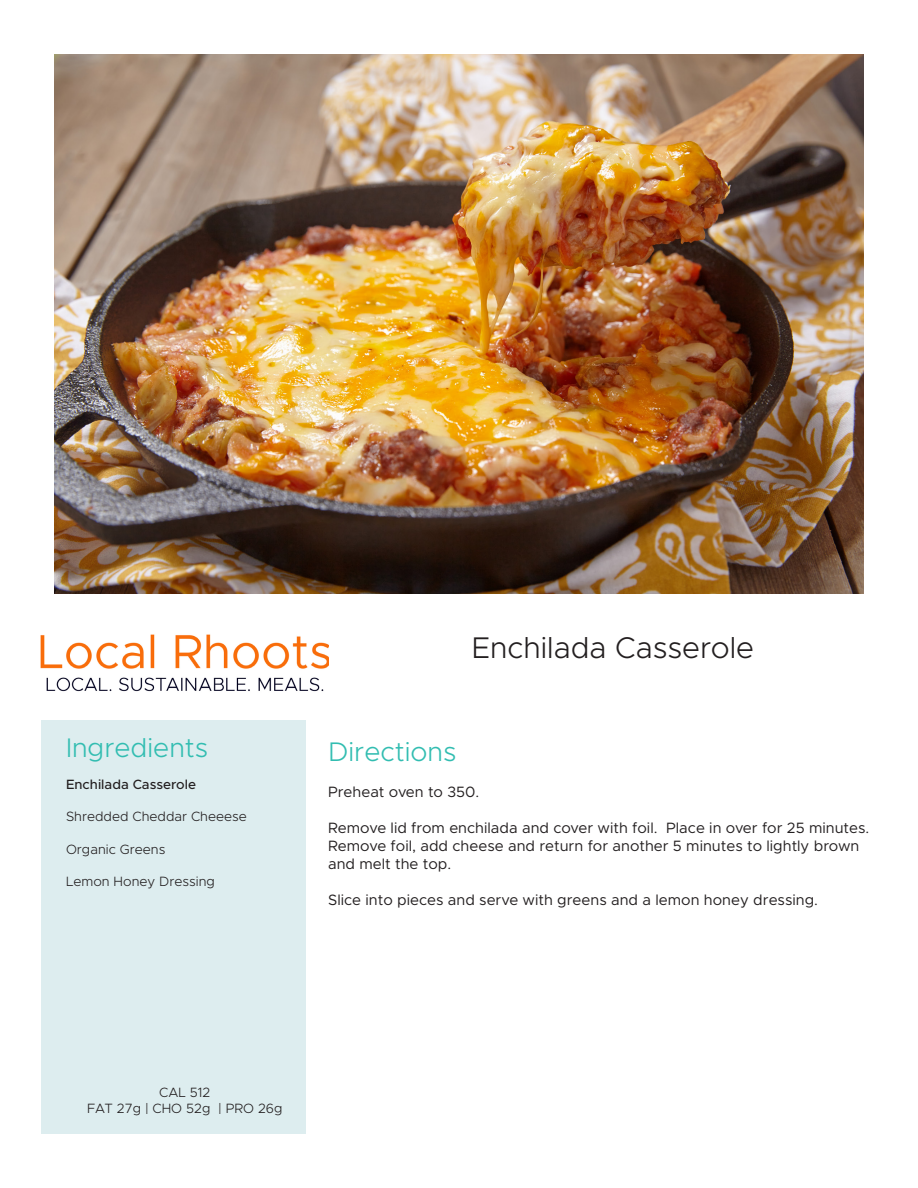
<style>
.page{position:relative;width:918px;height:1188px;background:#fff}
.page>*{position:absolute;margin:0;border:0;box-sizing:border-box;transform-origin:0 0}
.t1{font:300 30px "Metropolis";color:#231f20}
.t2{font:300 27px "Metropolis";color:#32bdb1}
.t3{font:15px/18px "Metropolis";color:#231f20}
.t4{font:300 13.5px "Metropolis";color:#231f20}
.t5{font:500 13.5px "Metropolis";color:#231f20}
</style>
<div class="page">
<img style="left:41px;top:634px;width:288px;height:58px">
<div style="left:41px;top:720px;width:264px;height:414px;background:#ddedef"></div>
<img style="left:54px;top:54px;width:810px;height:540px">
<p class="t2" style="left:66px;top:731px;width:144px">Ingredients</p>
<p class="t5" style="left:66px;top:776px;width:132px">Enchilada Casserole</p>
<p class="t4" style="left:66px;top:808px;width:182px">Shredded Cheddar Cheeese</p>
<p class="t4" style="left:66px;top:841px;width:101px">Organic Greens</p>
<p class="t4" style="left:66px;top:873px;width:150px">Lemon Honey Dressing</p>
<p class="t1" style="left:472px;top:629px;width:284px">Enchilada Casserole</p>
<p class="t2" style="left:328px;top:734px;width:130px">Directions</p>
<p class="t3" style="left:328px;top:782px;width:153px">Preheat oven to 350.</p>
<p class="t3" style="left:328px;top:818px;width:543px">Remove lid from enchilada and cover with foil. Place in over for 25 minutes.<br>Remove foil, add cheese and return for another 5 minutes to lightly brown and melt the top.</p>
<p class="t3" style="left:328px;top:890px;width:491px">Slice into pieces and serve with greens and a lemon honey dressing.</p>
<p class="t4" style="left:159px;top:1084px;width:53px">CAL 512</p>
<p class="t4" style="left:87px;top:1100px;width:197px">FAT 27g | CHO 52g | PRO 26g</p>
</div>
